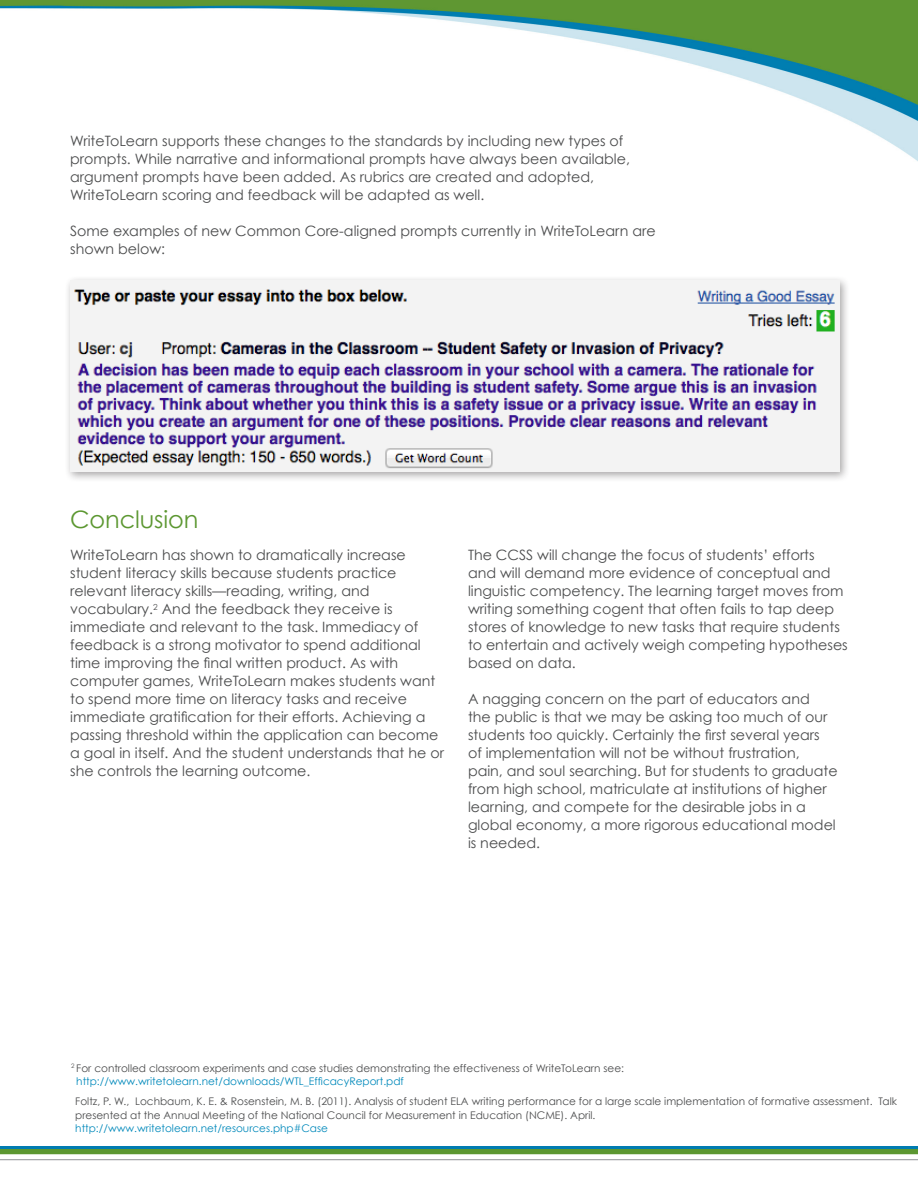
<style>
.page{position:relative;width:918px;height:1188px;background:#fff}
.page>*{position:absolute;margin:0;border:0;box-sizing:border-box;transform-origin:0 0}
.body{font:24px "Century Gothic";letter-spacing:-.005em;color:#5c9731}
.body-2{font:14.25px/18px "Century Gothic";color:#4b4c4d}
.body-3{font:10.5px/13.5px "Century Gothic";color:#4b4c4d}
.s1{color:#0089bb}
</style>
<div class="page">
<img style="left:0;top:0;width:918px;height:161px">
<div style="left:65px;top:275px;width:785px;height:208px;background:#231f20;opacity:.4"></div>
<img style="left:70px;top:281px;width:769px;height:191px">
<hr style="left:0;top:1159px;width:918px;height:1px;background:#9d9fa2">
<div style="left:0;top:1148px;width:918px;height:6px;background:#5c9731"></div>
<hr style="left:0;top:1146px;width:918px;height:3px;background:#007cb1">
<p class="body-2" style="left:70px;top:131px;width:561px">WriteToLearn supports these changes to the standards by including new types of prompts. While narrative and informational prompts have always been available, argument prompts have been added. As rubrics are created and adopted, WriteToLearn scoring and feedback will be adapted as well.</p>
<p class="body-2" style="left:70px;top:221px;width:587px">Some examples of new Common Core-aligned prompts currently in WriteToLearn are shown below:</p>
<p class="body" style="left:70px;top:504px;width:130px">Conclusion</p>
<p class="body-2" style="left:70px;top:546px;width:375px">WriteToLearn has shown to dramatically increase student literacy skills because students practice relevant literacy skills—reading, writing, and vocabulary.<sup>2</sup> And the feedback they receive is immediate and relevant to the task. Immediacy of feedback is a strong motivator to spend additional time improving the final written product. As with computer games, WriteToLearn makes students want to spend more time on literacy tasks and receive immediate gratification for their efforts. Achieving a passing threshold within the application can become a goal in itself. And the student understands that he or she controls the learning outcome.</p>
<p class="body-2" style="left:468px;top:546px;width:381px">The CCSS will change the focus of students’ efforts<br>and will demand more evidence of conceptual and linguistic competency. The learning target moves from writing something cogent that often fails to tap deep stores of knowledge to new tasks that require students to entertain and actively weigh competing hypotheses based on data.</p>
<p class="body-2" style="left:468px;top:690px;width:371px">A nagging concern on the part of educators and<br>the public is that we may be asking too much of our students too quickly. Certainly the first several years<br>of implementation will not be without frustration, pain, and soul searching. But for students to graduate from high school, matriculate at institutions of higher learning, and compete for the desirable jobs in a global economy, a more rigorous educational model is needed.</p>
<p class="body-3" style="left:76px;top:1061px;width:549px;text-indent:-5px"><sup>2</sup> For controlled classroom experiments and case studies demonstrating the effectiveness of WriteToLearn see: <span class="s1">http://www.writetolearn.net/downloads/WTL_EfficacyReport.pdf</span></p>
<p class="body-3" style="left:75px;top:1095px;width:823px">Foltz, P. W., Lochbaum, K. E. &amp; Rosenstein, M. B. (2011). Analysis of student ELA writing performance for a large scale implementation of formative assessment. Talk presented at the Annual Meeting of the National Council for Measurement in Education (NCME). April.<br><span class="s1">http://www.writetolearn.net/resources.php#Case</span></p>
</div>
